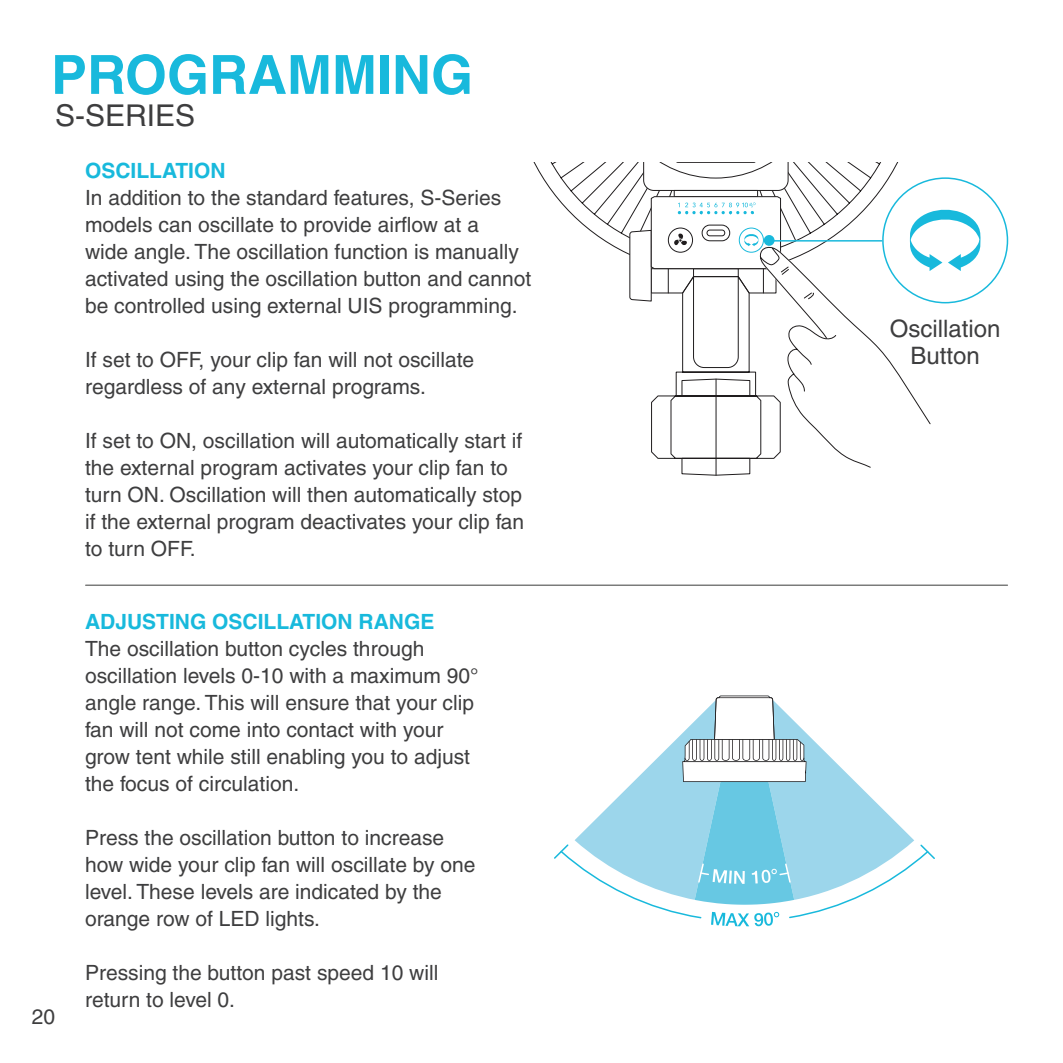
<style>
.page{position:relative;width:1063px;height:1063px;background:#fff}
.page>*{position:absolute;margin:0;border:0;box-sizing:border-box;transform-origin:0 0}
.Top_Header{font:700 54px "Helvetica";color:#18b9dc}
.t1{font:30px "Helvetica";color:#3e3e3f}
.body_text{font:24px "Helvetica";color:#3e3e3f}
.body_text-2{font:21px/27px "Helvetica";color:#3e3e3f}
.Header_2_blue_size_7{font:700 21px "Helvetica";color:#18b9dc}
</style>
<div class="page">
<svg style="left:533px;top:162px;width:447px;height:313px"></svg>
<hr style="left:86px;top:585px;width:921px;height:1px;background:#3b3c3b">
<svg style="left:554px;top:695px;width:381px;height:231px"></svg>
<p class="Top_Header" style="left:51px;top:42px;width:423px">PROGRAMMING</p>
<p class="t1" style="left:55px;top:98px;width:142px">S-SERIES</p>
<p class="Header_2_blue_size_7" style="left:85px;top:157px;width:142px">OSCILLATION</p>
<p class="body_text-2" style="left:85px;top:184px;width:448px">In addition to the standard features, S-Series models can oscillate to provide airflow at a<br>wide angle. The oscillation function is manually activated using the oscillation button and cannot be controlled using external UIS programming.</p>
<p class="body_text-2" style="left:85px;top:346px;width:391px">If set to OFF, your clip fan will not oscillate regardless of any external programs.</p>
<p class="body_text-2" style="left:85px;top:427px;width:441px">If set to ON, oscillation will automatically start if the external program activates your clip fan to turn ON. Oscillation will then automatically stop if the external program deactivates your clip fan to turn OFF.</p>
<p class="body_text-2" style="left:32px;top:1003px;width:25px">20</p>
<p class="Header_2_blue_size_7" style="left:85px;top:609px;width:351px">ADJUSTING OSCILLATION RANGE</p>
<p class="body_text-2" style="left:85px;top:635px;width:395px">The oscillation button cycles through oscillation levels 0-10 with a maximum 90° angle range. This will ensure that your clip fan will not come into contact with your grow tent while still enabling you to adjust the focus of circulation.</p>
<p class="body_text-2" style="left:85px;top:824px;width:392px">Press the oscillation button to increase how wide your clip fan will oscillate by one level. These levels are indicated by the orange row of LED lights.</p>
<p class="body_text-2" style="left:85px;top:959px;width:355px">Pressing the button past speed 10 will return to level 0.</p>
<p class="body_text" style="left:890px;top:314px;width:112px">Oscillation</p>
<p class="body_text" style="left:910px;top:341px;width:71px">Button</p>
</div>
